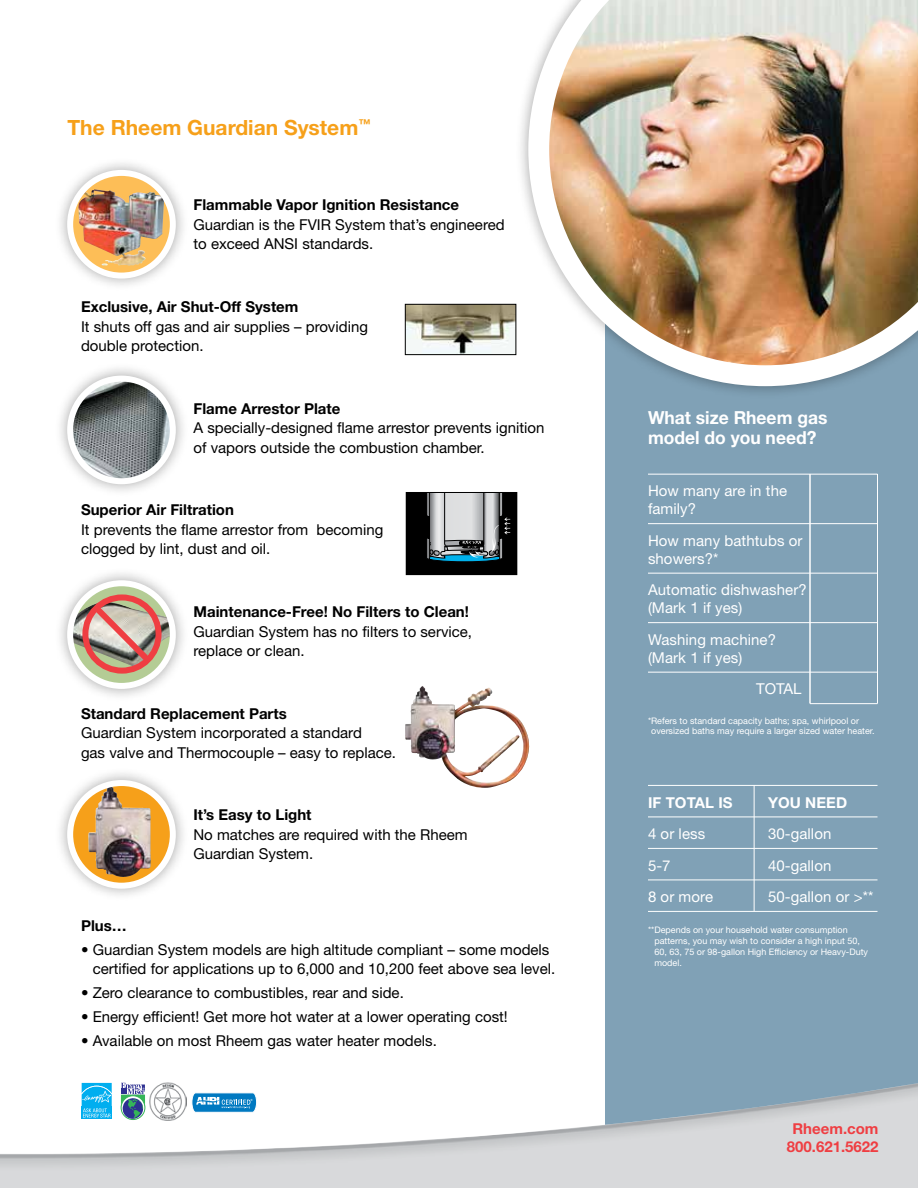
<style>
.page{position:relative;width:918px;height:1188px;background:#fff}
.page>*{position:absolute;margin:0;border:0;box-sizing:border-box;transform-origin:0 0}
.t1{font:700 21px "Helvetica Neue LT";color:#f6a01a}
.t2{font:700 18px/19.5px "Helvetica Neue LT";color:#fff}
.t3{font:15px/19.5px "Helvetica Neue LT";color:#000}
.t4{font:700 15px "Helvetica Neue LT";color:#000}
.t5{font:15px/18px "Helvetica Neue LT";letter-spacing:.005em;color:#fff}
.t6{font:700 15px/18px "Helvetica Neue LT";color:#ef3e42;text-align:center}
.t7{font:700 15px "Helvetica Neue LT";letter-spacing:.005em;color:#fff}
.t8{font:9px/10.8px "Helvetica Neue LT";color:#fff}
</style>
<div class="page">
<div style="left:605px;top:0;width:313px;height:1188px;background:#80a1b6"></div>
<img style="left:0;top:1083px;width:918px;height:105px">
<div style="left:515px;top:0;width:403px;height:399px;background:#000;opacity:.35"></div>
<img style="left:528px;top:0;width:390px;height:386px">
<hr style="left:648px;top:474px;width:230px;height:1px;background:#fff">
<hr style="left:648px;top:523px;width:230px;height:1px;background:#fff">
<hr style="left:648px;top:573px;width:230px;height:1px;background:#fff">
<hr style="left:648px;top:622px;width:230px;height:1px;background:#fff">
<hr style="left:648px;top:672px;width:230px;height:1px;background:#fff">
<hr style="left:810px;top:703px;width:68px;height:1px;background:#fff">
<div style="left:54px;top:157px;width:135px;height:135px;background:#000;opacity:.35"></div>
<svg style="left:70px;top:173px;width:103px;height:103px;fill:#fdbe57"></svg>
<img style="left:78px;top:189px;width:68px;height:77px">
<div style="left:67px;top:170px;width:109px;height:109px;border:6px solid #fff;border-radius:50%"></div>
<div style="left:54px;top:363px;width:135px;height:134px;background:#000;opacity:.35"></div>
<img style="left:70px;top:380px;width:103px;height:101px">
<div style="left:67px;top:376px;width:109px;height:108px;border:6px solid #fff;border-radius:50%"></div>
<div style="left:54px;top:767px;width:135px;height:135px;background:#000;opacity:.35"></div>
<svg style="left:70px;top:783px;width:103px;height:103px;fill:#f6a01a"></svg>
<img style="left:88px;top:785px;width:63px;height:92px">
<div style="left:67px;top:780px;width:109px;height:109px;border:6px solid #fff;border-radius:50%"></div>
<div style="left:54px;top:567px;width:135px;height:135px;background:#000;opacity:.35"></div>
<svg style="left:70px;top:583px;width:103px;height:103px;fill:#b4cc95"></svg>
<img style="left:70px;top:602px;width:18px;height:42px">
<div style="left:67px;top:580px;width:109px;height:109px;border:6px solid #fff;border-radius:50%"></div>
<img style="left:407px;top:306px;width:107px;height:47px">
<div style="left:405px;top:304px;width:111px;height:51px;border:1px solid #000"></div>
<svg style="left:408px;top:494px;width:107px;height:79px;background:#5d6466"></svg>
<div style="left:406px;top:492px;width:111px;height:83px;border:1px solid #000"></div>
<div style="left:82px;top:594px;width:80px;height:80px;border:6px solid #ef3e42;border-radius:50%"></div>
<svg style="left:88px;top:599px;width:69px;height:70px;background:#c19588"></svg>
<img style="left:405px;top:686px;width:125px;height:102px">
<hr style="left:648px;top:785px;width:230px;height:1px;background:#fff">
<hr style="left:648px;top:817px;width:230px;height:1px;background:#fff">
<hr style="left:648px;top:848px;width:230px;height:1px;background:#fff">
<hr style="left:648px;top:880px;width:230px;height:1px;background:#fff">
<hr style="left:648px;top:911px;width:230px;height:1px;background:#fff">
<hr style="left:877px;top:474px;width:1px;height:230px;background:#fff">
<hr style="left:809px;top:474px;width:2px;height:230px;background:#fff">
<hr style="left:754px;top:785px;width:1px;height:126px;background:#fff">
<svg style="left:81px;top:1082px;width:31px;height:38px"></svg>
<svg style="left:121px;top:1083px;width:24px;height:36px"></svg>
<div style="left:121px;top:1096px;width:24px;height:24px;border:1px solid #35b558;border-radius:50%"></div>
<img style="left:150px;top:1083px;width:37px;height:37px">
<svg style="left:192px;top:1093px;width:65px;height:20px"></svg>
<h1 class="t1" style="left:68px;top:115px;width:305px">The Rheem Guardian System<sup>™</sup></h1>
<p class="t4" style="left:194px;top:196px;width:267px">Flammable Vapor Ignition Resistance</p>
<p class="t3" style="left:194px;top:215px;width:313px">Guardian is the FVIR System that’s engineered to exceed ANSI standards.</p>
<p class="t4" style="left:81px;top:298px;width:219px">Exclusive, Air Shut-Off System</p>
<p class="t3" style="left:81px;top:316px;width:289px">It shuts off gas and air supplies – providing double protection.</p>
<p class="t4" style="left:194px;top:399px;width:148px">Flame Arrestor Plate</p>
<p class="t3" style="left:194px;top:418px;width:352px">A specially-designed flame arrestor prevents ignition of vapors outside the combustion chamber.</p>
<p class="t4" style="left:81px;top:501px;width:154px">Superior Air Filtration</p>
<p class="t3" style="left:81px;top:520px;width:304px">It prevents the flame arrestor from becoming clogged by lint, dust and oil.</p>
<p class="t4" style="left:194px;top:602px;width:277px">Maintenance-Free! No Filters to Clean!</p>
<p class="t3" style="left:194px;top:621px;width:280px">Guardian System has no filters to service, replace or clean.</p>
<p class="t4" style="left:81px;top:704px;width:207px">Standard Replacement Parts</p>
<p class="t3" style="left:81px;top:723px;width:317px">Guardian System incorporated a standard<br>gas valve and Thermocouple – easy to replace.</p>
<p class="t4" style="left:194px;top:806px;width:120px">It’s Easy to Light</p>
<p class="t3" style="left:194px;top:825px;width:276px">No matches are required with the Rheem<br>Guardian System.</p>
<p class="t4" style="left:81px;top:916px;width:47px">Plus…</p>
<p class="t3" style="left:93px;top:939px;width:464px;text-indent:-12px">• Guardian System models are high altitude compliant – some models certified for applications up to 6,000 and 10,200 feet above sea level.</p>
<p class="t3" style="left:81px;top:983px;width:324px">• Zero clearance to combustibles, rear and side.</p>
<p class="t3" style="left:81px;top:1006px;width:428px">• Energy efficient! Get more hot water at a lower operating cost!</p>
<p class="t3" style="left:81px;top:1030px;width:357px">• Available on most Rheem gas water heater models.</p>
<p class="t2" style="left:648px;top:408px;width:181px">What size Rheem gas model do you need?</p>
<p class="t5" style="left:648px;top:482px;width:141px">How many are in the family?</p>
<p class="t5" style="left:648px;top:531px;width:156px">How many bathtubs or showers?*</p>
<p class="t5" style="left:648px;top:581px;width:160px">Automatic dishwasher? (Mark 1 if yes)</p>
<p class="t5" style="left:648px;top:630px;width:130px">Washing machine? (Mark 1 if yes)</p>
<p class="t5" style="left:756px;top:680px;width:47px">TOTAL</p>
<p class="t8" style="left:651px;top:715px;width:225px;text-indent:-3px">*Refers to standard capacity baths; spa, whirlpool or oversized baths may require a larger sized water heater.</p>
<p class="t7" style="left:648px;top:793px;width:29px">If total</p>
<p class="t7" style="left:718px;top:793px;width:6px">is</p>
<p class="t7" style="left:768px;top:793px;width:60px">You Need</p>
<p class="t5" style="left:648px;top:825px;width:59px">4 or less</p>
<p class="t5" style="left:768px;top:825px;width:65px">30-gallon</p>
<p class="t5" style="left:648px;top:856px;width:24px">5-7</p>
<p class="t5" style="left:768px;top:856px;width:65px">40-gallon</p>
<p class="t5" style="left:648px;top:888px;width:67px">8 or more</p>
<p class="t5" style="left:768px;top:888px;width:107px">50-gallon or &gt;**</p>
<p class="t8" style="left:654px;top:925px;width:215px;text-indent:-6px">**Depends on your household water consumption patterns, you may wish to consider a high input 50, 60, 63, 75 or 98-gallon High Efficiency or Heavy-Duty model.</p>
<p class="t6" style="left:787px;top:1119px;width:93px">Rheem.com<br>800.621.5622</p>
</div>
